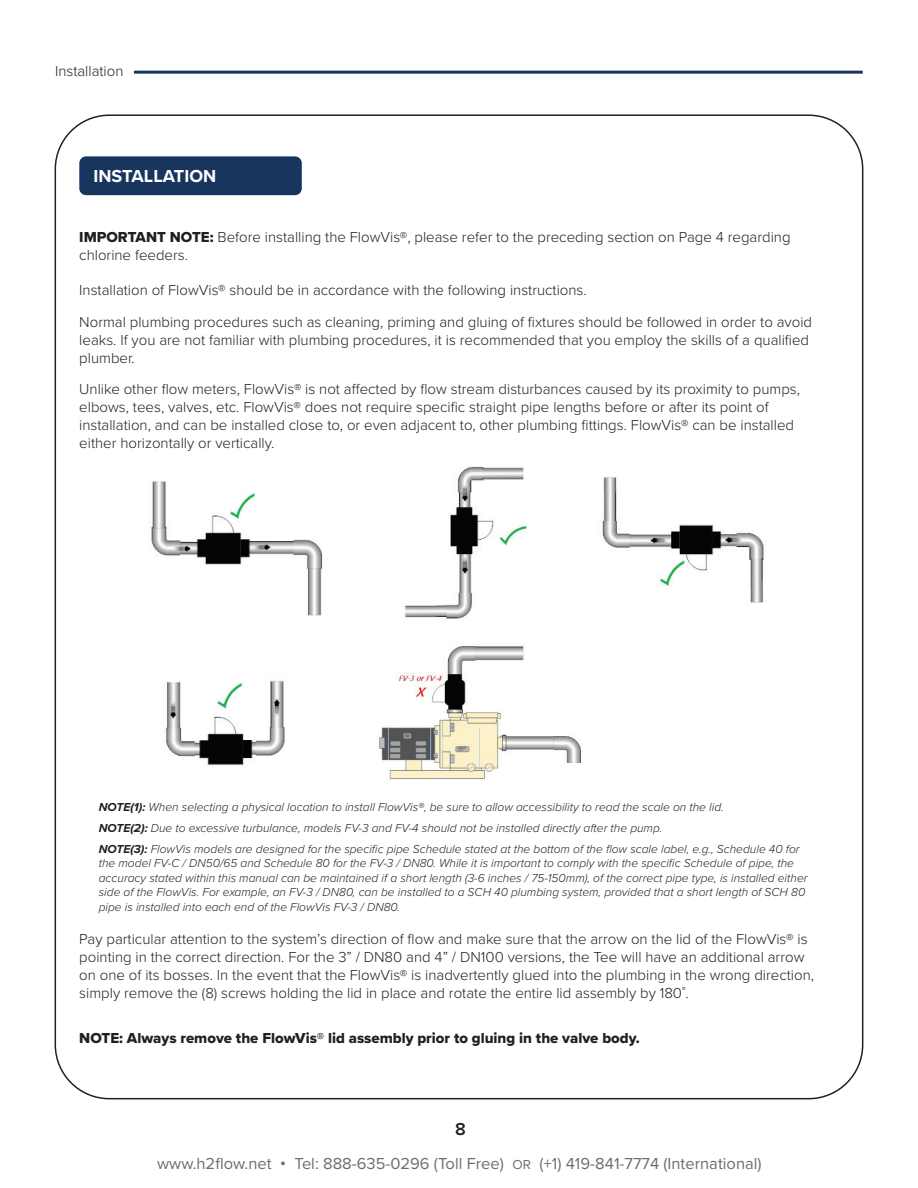
<style>
.page{position:relative;width:918px;height:1188px;background:#fff}
.page>*{position:absolute;margin:0;border:0;box-sizing:border-box;transform-origin:0 0}
.t1{font:700 18px "Proxima Nova";color:#fff}
.t2{font:600 18px "Proxima Nova";color:#231f20}
.t3{font:16.5px "Proxima Nova";color:#6c6d70}
.t4{font:300 15px/18px "Proxima Nova";color:#231f20}
.t5{font:15px "Proxima Nova Extrabld";color:#231f20}
.t6{font:italic 300 12px/14.4px "Proxima Nova";color:#231f20}
.s1{font-family:"Proxima Nova Extrabld";font-weight:400}
.s2{font-weight:700}
.s3{font-weight:600}
.s4{font-size:13.5px}
</style>
<div class="page">
<div style="left:79px;top:156px;width:223px;height:39px;background:#17355d;border-radius:7px"></div>
<img style="left:151px;top:481px;width:171px;height:135px">
<img style="left:404px;top:466px;width:123px;height:153px">
<img style="left:602px;top:477px;width:162px;height:126px">
<img style="left:165px;top:680px;width:120px;height:86px">
<hr style="left:134px;top:71px;width:729px;height:3px;background:#17355d">
<img style="left:379px;top:644px;width:202px;height:136px">
<p class="t4" style="left:55px;top:62px;width:70px">Installation</p>
<p class="t1" style="left:94px;top:163px;width:124px">INSTALLATION</p>
<p class="t4" style="left:79px;top:227px;width:713px"><span class="s1">IMPORTANT NOTE:</span> Before installing the FlowVis®, please refer to the preceding section on Page 4 regarding chlorine feeders.</p>
<p class="t4" style="left:79px;top:274px;width:734px;line-height:31.5px">Installation of FlowVis® should be in accordance with the following instructions.<br>Normal plumbing procedures such as cleaning, priming and gluing of fixtures should be followed in order to avoid</p>
<p class="t4" style="left:79px;top:330px;width:731px">leaks. If you are not familiar with plumbing procedures, it is recommended that you employ the skills of a qualified plumber.</p>
<p class="t4" style="left:79px;top:379px;width:722px">Unlike other flow meters, FlowVis® is not affected by flow stream disturbances caused by its proximity to pumps, elbows, tees, valves, etc. FlowVis® does not require specific straight pipe lengths before or after its point of installation, and can be installed close to, or even adjacent to, other plumbing fittings. FlowVis® can be installed either horizontally or vertically.</p>
<p class="t6" style="left:99px;top:795px;width:702px;line-height:21.1px"><span class="s2">NOTE(1):</span> When selecting a physical location to install FlowVis®, be sure to allow accessibility to read the scale on the lid.<br><span class="s2">NOTE(2):</span> Due to excessive turbulance, models FV-3 and FV-4 should not be installed directly after the pump.<br><span class="s2">NOTE(3):</span> FlowVis models are designed for the specific pipe Schedule stated at the bottom of the flow scale label, e.g., Schedule 40 for</p>
<p class="t6" style="left:99px;top:856px;width:710px">the model FV-C / DN50/65 and Schedule 80 for the FV-3 / DN80. While it is important to comply with the specific Schedule of pipe, the accuracy stated within this manual can be maintained if a short length (3-6 inches / 75-150mm), of the correct pipe type, is installed either side of the FlowVis. For example, an FV-3 / DN80, can be installed to a SCH 40 plumbing system, provided that a short length of SCH 80 pipe is installed into each end of the FlowVis FV-3 / DN80.</p>
<p class="t4" style="left:79px;top:929px;width:736px">Pay particular attention to the system’s direction of flow and make sure that the arrow on the lid of the FlowVis® is pointing in the correct direction. For the 3” / DN80 and 4” / DN100 versions, the Tee will have an additional arrow on one of its bosses. In the event that the FlowVis® is inadvertently glued into the plumbing in the wrong direction, simply remove the (8) screws holding the lid in place and rotate the entire lid assembly by 180˚.</p>
<p class="t5" style="left:79px;top:1027px;width:562px">NOTE: Always remove the FlowVis® lid assembly prior to gluing in the valve body.</p>
<p class="t2" style="left:455px;top:1115px;width:12px">8</p>
<p class="t3" style="left:157px;top:1151px;width:606px">www.h2flow.net <span class="s3">•</span> Tel: 888-635-0296 (Toll Free) <span class="s4">OR</span> (+1) 419-841-7774 (International)</p>
</div>
